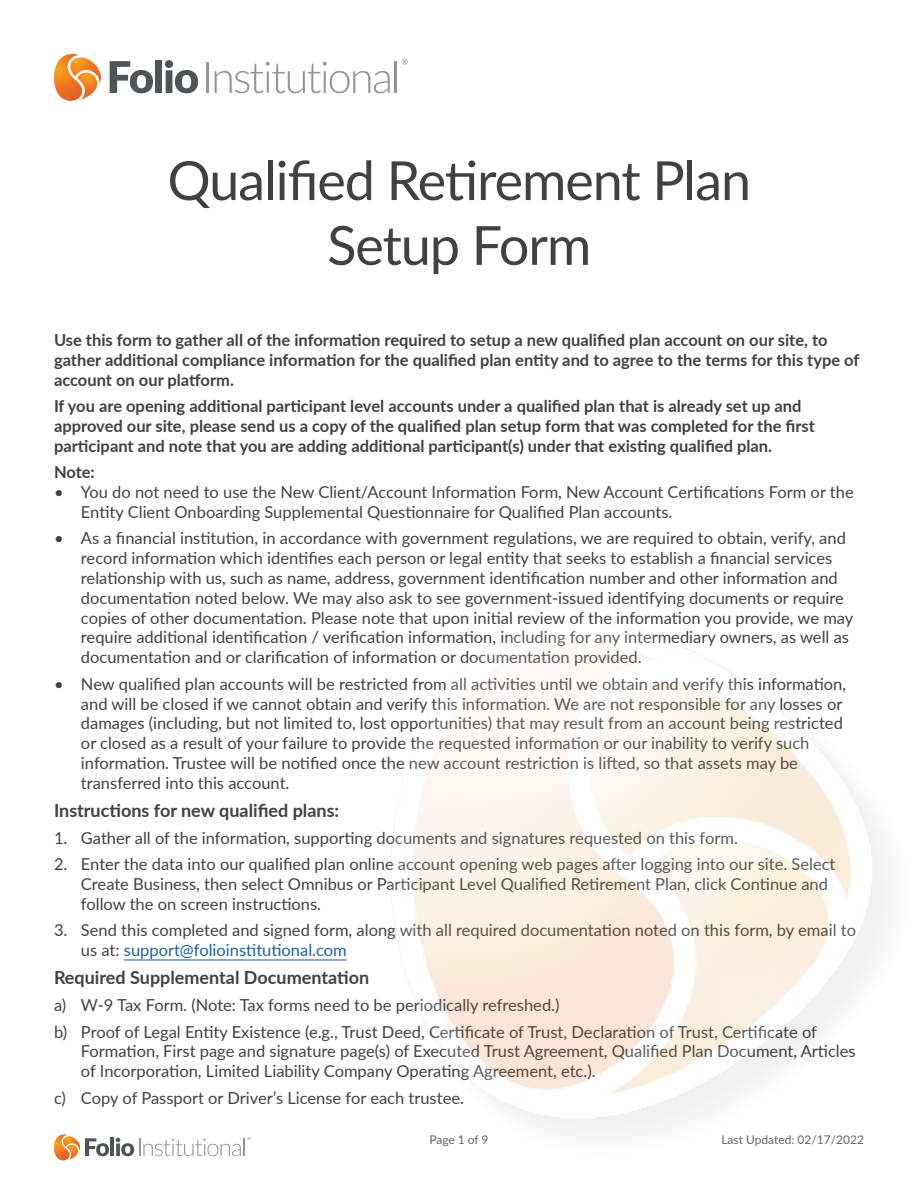
<style>
.page{position:relative;width:918px;height:1188px;background:#fff}
.page>*{position:absolute;margin:0;border:0;box-sizing:border-box;transform-origin:0 0}
.t1{font:54px/64.8px "Lato";letter-spacing:-.02em;color:#414141;text-align:center}
.t2{font:700 18px "Lato";color:#414141}
.t3{font:16.5px/19.8px "Lato";color:#414141}
.t4{font:700 16.5px/19.8px "Lato";color:#414141}
.t5{font:12px "Lato";color:#646464}
.s1{color:#215e9e}
</style>
<div class="page">
<svg style="left:54px;top:1134px;width:55px;height:26px"></svg>
<hr style="left:110px;top:1138px;width:4px;height:18px;background:#4e5556">
<svg style="left:116px;top:1137px;width:135px;height:19px"></svg>
<svg style="left:54px;top:54px;width:47px;height:47px"></svg>
<hr style="left:207px;top:62px;width:2px;height:31px;background:#939598">
<svg style="left:215px;top:62px;width:175px;height:31px"></svg>
<hr style="left:395px;top:61px;width:2px;height:32px;background:#939598">
<svg style="left:402px;top:59px;width:6px;height:6px"></svg>
<svg style="left:110px;top:61px;width:43px;height:32px"></svg>
<div style="left:155px;top:60px;width:7px;height:33px;background:#4e5556"></div>
<svg style="left:165px;top:60px;width:33px;height:33px"></svg>
<hr style="left:124px;top:960px;width:223px;height:1px;background:#215e9e">
<h1 class="t1" style="left:167px;top:146px;width:585px">Qualified Retirement Plan<br>Setup Form</h1>
<p class="t4" style="left:54px;top:329px;width:807px">Use this form to gather all of the information required to setup a new qualified plan account on our site, to gather additional compliance information for the qualified plan entity and to agree to the terms for this type of account on our platform.</p>
<p class="t4" style="left:54px;top:395px;width:762px">If you are opening additional participant level accounts under a qualified plan that is already set up and approved our site, please send us a copy of the qualified plan setup form that was completed for the first participant and note that you are adding additional participant(s) under that existing qualified plan.</p>
<p class="t4" style="left:54px;top:462px;width:42px">Note:</p>
<p class="t3" style="left:81px;top:481px;width:774px;text-indent:-27px">• You do not need to use the New Client/Account Information Form, New Account Certifications Form or the<br>Entity Client Onboarding Supplemental Questionnaire for Qualified Plan accounts.</p>
<p class="t3" style="left:81px;top:528px;width:774px;text-indent:-27px">• As a financial institution, in accordance with government regulations, we are required to obtain, verify, and record information which identifies each person or legal entity that seeks to establish a financial services relationship with us, such as name, address, government identification number and other information and documentation noted below. We may also ask to see government-issued identifying documents or require copies of other documentation. Please note that upon initial review of the information you provide, we may require additional identification / verification information, including for any intermediary owners, as well as documentation and or clarification of information or documentation provided.</p>
<p class="t3" style="left:81px;top:673px;width:767px;text-indent:-27px">• New qualified plan accounts will be restricted from all activities until we obtain and verify this information, and will be closed if we cannot obtain and verify this information. We are not responsible for any losses or damages (including, but not limited to, lost opportunities) that may result from an account being restricted or closed as a result of your failure to provide the requested information or our inability to verify such information. Trustee will be notified once the new account restriction is lifted, so that assets may be transferred into this account.</p>
<p class="t2" style="left:54px;top:797px;width:287px">Instructions for new qualified plans:</p>
<p class="t3" style="left:54px;top:827px;width:685px">1. Gather all of the information, supporting documents and signatures requested on this form.</p>
<p class="t3" style="left:81px;top:854px;width:756px;text-indent:-27px">2. Enter the data into our qualified plan online account opening web pages after logging into our site. Select<br>Create Business, then select Omnibus or Participant Level Qualified Retirement Plan, click Continue and follow the on screen instructions.</p>
<p class="t3" style="left:81px;top:920px;width:777px;text-indent:-27px">3. Send this completed and signed form, along with all required documentation noted on this form, by email to us at: <span class="s1">support@folioinstitutional.com</span></p>
<p class="t2" style="left:54px;top:965px;width:317px">Required Supplemental Documentation</p>
<p class="t3" style="left:54px;top:991px;width:764px;line-height:26.5px">a) W-9 Tax Form. (Note: Tax forms need to be periodically refreshed.)<br>b) Proof of Legal Entity Existence (e.g., Trust Deed, Certificate of Trust, Declaration of Trust, Certificate of</p>
<p class="t3" style="left:81px;top:1041px;width:776px">Formation, First page and signature page(s) of Executed Trust Agreement, Qualified Plan Document, Articles of Incorporation, Limited Liability Company Operating Agreement, etc.).</p>
<p class="t3" style="left:54px;top:1087px;width:412px">c) Copy of Passport or Driver’s License for each trustee.</p>
<p class="t5" style="left:429px;top:1131px;width:61px">Page 1 of 9</p>
<p class="t5" style="left:721px;top:1131px;width:144px">Last Updated: 02/17/2022</p>
</div>
